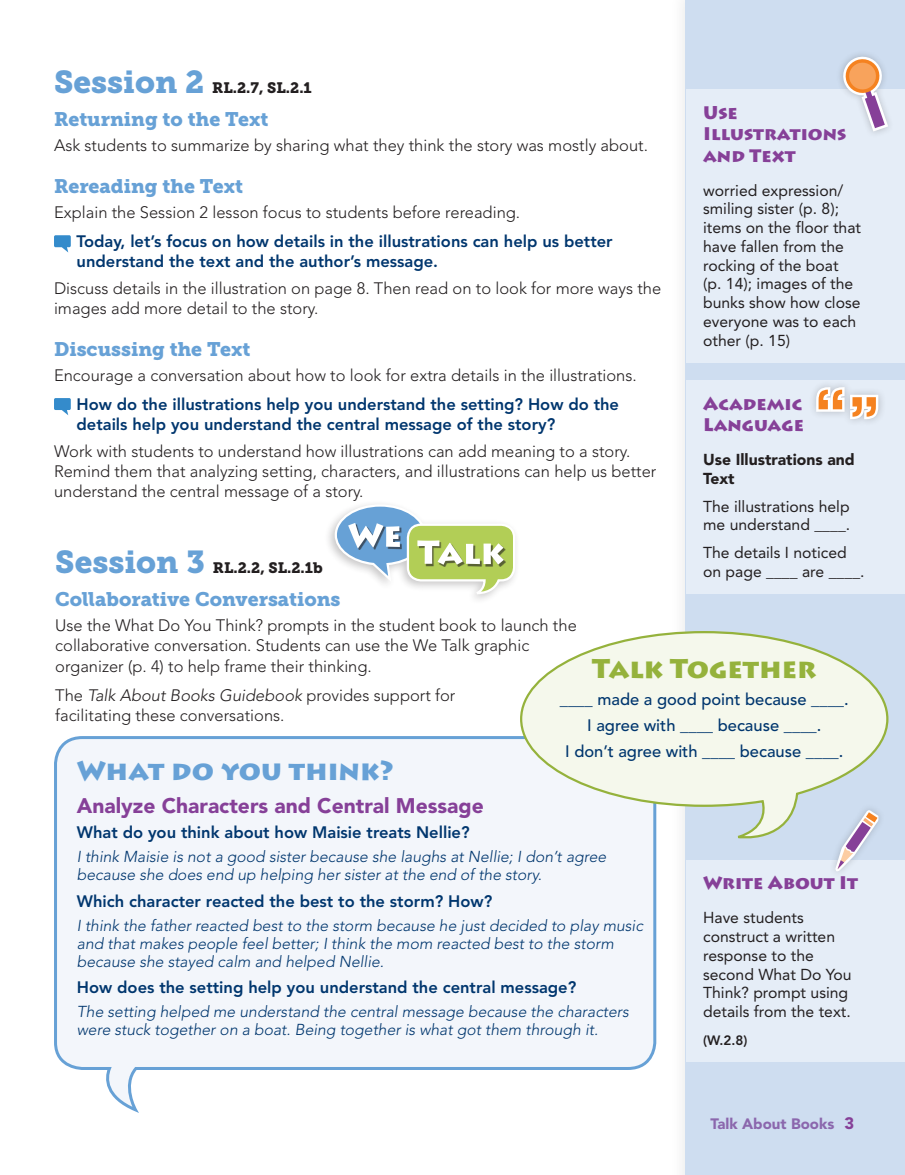
<style>
.page{position:relative;width:905px;height:1175px;background:#fff}
.page>*{position:absolute;margin:0;border:0;box-sizing:border-box;transform-origin:0 0}
.wdyt_balloon_base{font:900 27px "Lithos Pro";color:#67a1d6}
.talk_together_base{font:900 27px "Lithos Pro";color:#95b23c}
.wdyt_balloon_b-head{font:900 21px "Avenir";color:#864098}
.session_c-head{font:19.5px "Museo Slab 900";color:#67a1d6}
.sidebar_base{font:900 18px/21.6px "Lithos Pro";color:#864098}
.session_Basic-Text{font:300 16.5px/20.2px "Avenir";color:#231f20}
.session_teacher_talk{font:800 16.5px/20.2px "Avenir";color:#00366e}
.wdyt_balloon_student{font:800 16.5px "Avenir";color:#00366e}
.talk_together_Basic{font:500 16.5px "Avenir";color:#00366e}
.wdyt_balloon_sample{font:italic 300 15.75px/18px "Avenir";color:#00366e}
.sidebar_Basic-Text{font:15.75px/18.8px "Avenir";color:#231f20}
.sidebar_b-head{font:900 15.75px/18.8px "Avenir";color:#231f20}
.session_base{font:15px "Museo Slab 900";color:#231f20}
.t1{font:900 15px "Avenir";color:#8b67ad}
.sidebar_Basic-Text-2{font:800 13.5px "Avenir";color:#231f20}
.s1{font-size:31.5px;color:#67a1d6}
.s2{font-style:italic}
.s3{font-size:16.5px;color:#864098}
</style>
<div class="page">
<div style="left:685px;top:0;width:219px;height:1174px;background:#ceddf0"></div>
<svg style="left:54px;top:235px;width:17px;height:17px"></svg>
<svg style="left:54px;top:398px;width:17px;height:17px"></svg>
<div style="left:686px;top:380px;width:218px;height:213px;background:#e5edf7"></div>
<div style="left:808px;top:379px;width:78px;height:48px;background:#e5edf7"></div>
<svg style="left:813px;top:385px;width:67px;height:37px"></svg>
<svg style="left:333px;top:504px;width:183px;height:91px"></svg>
<svg style="left:54px;top:736px;width:603px;height:377px"></svg>
<svg style="left:519px;top:630px;width:370px;height:214px"></svg>
<div style="left:686px;top:860px;width:218px;height:201px;background:#e5edf7"></div>
<div style="left:828px;top:803px;width:57px;height:75px;background:#231f20;opacity:.23"></div>
<svg style="left:827px;top:809px;width:51px;height:63px"></svg>
<div style="left:686px;top:89px;width:218px;height:273px;background:#e5edf7"></div>
<div style="left:835px;top:49px;width:60px;height:89px;background:#231f20;opacity:.25"></div>
<svg style="left:839px;top:53px;width:52px;height:82px"></svg>
<p class="session_base" style="left:54px;top:79px;width:259px"><span class="s1">Session 2</span> RL.2.7, SL.2.1</p>
<p class="session_c-head" style="left:54px;top:108px;width:216px">Returning to the Text</p>
<p class="session_Basic-Text" style="left:54px;top:135px;width:595px">Ask students to summarize by sharing what they think the story was mostly about.</p>
<p class="session_c-head" style="left:54px;top:175px;width:191px">Rereading the Text</p>
<p class="session_Basic-Text" style="left:54px;top:202px;width:467px">Explain the Session 2 lesson focus to students before rereading.</p>
<p class="session_teacher_talk" style="left:76px;top:231px;width:537px">Today, let’s focus on how details in the illustrations can help us better understand the text and the author’s message.</p>
<p class="session_Basic-Text" style="left:54px;top:278px;width:608px">Discuss details in the illustration on page 8. Then read on to look for more ways the images add more detail to the story.</p>
<p class="session_c-head" style="left:54px;top:338px;width:198px">Discussing the Text</p>
<p class="session_Basic-Text" style="left:54px;top:365px;width:584px">Encourage a conversation about how to look for extra details in the illustrations.</p>
<p class="session_teacher_talk" style="left:76px;top:394px;width:544px">How do the illustrations help you understand the setting? How do the details help you understand the central message of the story?</p>
<p class="session_Basic-Text" style="left:54px;top:441px;width:604px">Work with students to understand how illustrations can add meaning to a story.<br>Remind them that analyzing setting, characters, and illustrations can help us better understand the central message of a story.</p>
<p class="session_base" style="left:55px;top:559px;width:269px"><span class="s1">Session 3</span> RL.2.2, SL.2.1b</p>
<p class="sidebar_base" style="left:703px;top:102px;width:145px">Use<br>Illustrations and Text</p>
<p class="sidebar_Basic-Text" style="left:703px;top:181px;width:159px">worried expression/ smiling sister (p. 8); items on the floor that have fallen from the rocking of the boat<br>(p. 14); images of the bunks show how close everyone was to each other (p. 15)</p>
<p class="sidebar_base" style="left:703px;top:393px;width:102px">Academic<br>Language</p>
<p class="sidebar_b-head" style="left:703px;top:450px;width:153px">Use Illustrations and<br>Text</p>
<p class="sidebar_Basic-Text" style="left:703px;top:497px;width:149px">The illustrations help me understand ____.</p>
<p class="sidebar_Basic-Text" style="left:703px;top:543px;width:145px">The details I noticed</p>
<p class="sidebar_Basic-Text" style="left:703px;top:562px;width:163px">on page ____ are ____.</p>
<p class="session_c-head" style="left:55px;top:588px;width:287px">Collaborative Conversations</p>
<p class="session_Basic-Text" style="left:55px;top:615px;width:523px">Use the What Do You Think? prompts in the student book to launch the collaborative conversation. Students can use the We Talk graphic organizer (p. 4) to help frame their thinking.</p>
<p class="session_Basic-Text" style="left:55px;top:685px;width:401px">The <span class="s2">Talk About Books Guidebook</span> provides support for facilitating these conversations.</p>
<p class="wdyt_balloon_base" style="left:77px;top:754px;width:319px">What do you think?</p>
<p class="wdyt_balloon_b-head" style="left:77px;top:793px;width:408px">Analyze Characters and Central Message</p>
<p class="wdyt_balloon_student" style="left:77px;top:822px;width:394px">What do you think about how Maisie treats Nellie?</p>
<p class="wdyt_balloon_sample" style="left:77px;top:847px;width:531px">I think Maisie is not a good sister because she laughs at Nellie; I don’t agree because she does end up helping her sister at the end of the story.</p>
<p class="wdyt_balloon_student" style="left:77px;top:891px;width:417px">Which character reacted the best to the storm? How?</p>
<p class="wdyt_balloon_sample" style="left:77px;top:916px;width:567px">I think the father reacted best to the storm because he just decided to play music and that makes people feel better; I think the mom reacted best to the storm because she stayed calm and helped Nellie.</p>
<p class="wdyt_balloon_student" style="left:77px;top:977px;width:501px">How does the setting help you understand the central message?</p>
<p class="wdyt_balloon_sample" style="left:77px;top:1002px;width:553px">The setting helped me understand the central message because the characters were stuck together on a boat. Being together is what got them through it.</p>
<p class="talk_together_base" style="left:592px;top:652px;width:225px">Talk Together</p>
<p class="talk_together_Basic" style="left:559px;top:689px;width:290px">____ made a good point because ____.</p>
<p class="talk_together_Basic" style="left:587px;top:715px;width:236px">I agree with ____ because ____.</p>
<p class="talk_together_Basic" style="left:565px;top:742px;width:280px">I don’t agree with ____ because ____.</p>
<p class="sidebar_base" style="left:703px;top:873px;width:156px">Write About It</p>
<p class="sidebar_Basic-Text" style="left:703px;top:908px;width:150px">Have students construct a written response to the second What Do You<br>Think? prompt using details from the text.</p>
<p class="sidebar_Basic-Text-2" style="left:703px;top:1032px;width:46px">(W.2.8)</p>
<p class="t1" style="left:710px;top:1114px;width:145px">Talk About Books <span class="s3">3</span></p>
</div>
